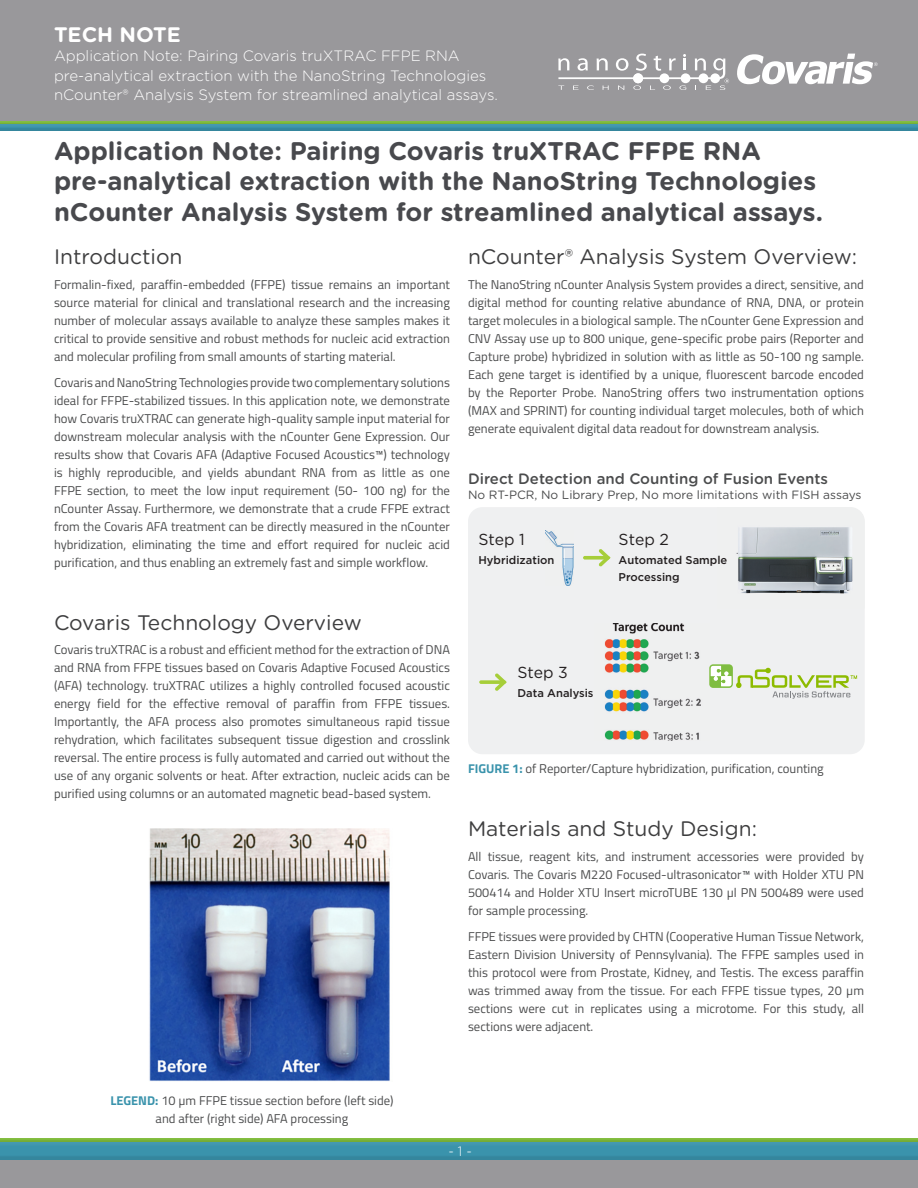
<style>
.page{position:relative;width:918px;height:1188px;background:#fff}
.page>*{position:absolute;margin:0;border:0;box-sizing:border-box;transform-origin:0 0}
.t1{font:700 25.5px/30.6px "Gotham Rounded";color:#48494d}
.sub_head{font:21px "Gotham Rounded";color:#3e3e3f}
.t2{font:700 21px "Gotham Rounded";color:#fff}
.t3{font:15.9px "Gotham";color:#231f20}
.t4{font:300 15px/19.5px "Gotham Rounded";color:#fff}
.body{font:500 15px "Gotham Rounded";color:#4b4c4d}
.body_sm{font:300 13.5px "Gotham Rounded";color:#fff}
.body-2{font:12.75px/18px "Titillium";color:#4b4c4d;text-align:justify}
.body-3{font:12px "Gotham Rounded";color:#4b4c4d}
.t5{font:500 11.25px/16.2px "Gotham";color:#231f20}
.s1{font-weight:700;color:#3a93ac}
</style>
<div class="page">
<div style="left:0;top:1141px;width:918px;height:21px;background:#231f20;opacity:.1"></div>
<div style="left:0;top:0;width:918px;height:121px;background:#99989b"></div>
<div style="left:0;top:121px;width:918px;height:6px;background:#7bb53a"></div>
<div style="left:0;top:124px;width:918px;height:9px;background:#231f20;opacity:.1"></div>
<div style="left:0;top:1160px;width:918px;height:28px;background:#99989b"></div>
<div style="left:0;top:1138px;width:918px;height:6px;background:#231f20;opacity:.1"></div>
<svg style="left:737px;top:54px;width:141px;height:30px"></svg>
<svg style="left:558px;top:54px;width:171px;height:36px"></svg>
<img style="left:149px;top:829px;width:241px;height:252px">
<div style="left:468px;top:507px;width:397px;height:247px;background:#eff0f1;border-radius:14px"></div>
<img style="left:736px;top:513px;width:127px;height:81px">
<img style="left:545px;top:530px;width:29px;height:55px">
<svg style="left:583px;top:556px;width:27px;height:4px"></svg>
<svg style="left:599px;top:549px;width:12px;height:18px"></svg>
<svg style="left:479px;top:680px;width:27px;height:4px"></svg>
<svg style="left:495px;top:673px;width:12px;height:18px"></svg>
<img style="left:604px;top:623px;width:97px;height:118px">
<svg style="left:709px;top:664px;width:24px;height:24px"></svg>
<svg style="left:711px;top:666px;width:146px;height:33px"></svg>
<h2 class="t2" style="left:54px;top:19px;width:128px">TECH NOTE</h2>
<p class="t4" style="left:54px;top:45px;width:445px">Application Note: Pairing Covaris truXTRAC FFPE RNA pre-analytical extraction with the NanoString Technologies nCounter® Analysis System for streamlined analytical assays.</p>
<p class="t1" style="left:54px;top:134px;width:770px">Application Note: Pairing Covaris truXTRAC FFPE RNA pre-analytical extraction with the NanoString Technologies nCounter Analysis System for streamlined analytical assays.</p>
<p class="sub_head" style="left:54px;top:242px;width:130px">Introduction</p>
<p class="body-2" style="left:54px;top:275px;width:398px">Formalin-fixed, paraffin-embedded (FFPE) tissue remains an important source material for clinical and translational research and the increasing number of molecular assays available to analyze these samples makes it critical to provide sensitive and robust methods for nucleic acid extraction and molecular profiling from small amounts of starting material.</p>
<p class="body-2" style="left:54px;top:373px;width:398px">Covaris and NanoString Technologies provide two complementary solutions ideal for FFPE-stabilized tissues. In this application note, we demonstrate how Covaris truXTRAC can generate high-quality sample input material for downstream molecular analysis with the nCounter Gene Expression. Our results show that Covaris AFA (Adaptive Focused Acoustics™) technology is highly reproducible, and yields abundant RNA from as little as one FFPE section, to meet the low input requirement (50- 100 ng) for the nCounter Assay. Furthermore, we demonstrate that a crude FFPE extract from the Covaris AFA treatment can be directly measured in the nCounter hybridization, eliminating the time and effort required for nucleic acid purification, and thus enabling an extremely fast and simple workflow.</p>
<p class="sub_head" style="left:468px;top:242px;width:391px">nCounter® Analysis System Overview:</p>
<p class="body-2" style="left:468px;top:275px;width:398px">The NanoString nCounter Analysis System provides a direct, sensitive, and digital method for counting relative abundance of RNA, DNA, or protein target molecules in a biological sample. The nCounter Gene Expression and CNV Assay use up to 800 unique, gene-specific probe pairs (Reporter and Capture probe) hybridized in solution with as little as 50-100 ng sample.<br>Each gene target is identified by a unique, fluorescent barcode encoded by the Reporter Probe. NanoString offers two instrumentation options (MAX and SPRINT) for counting individual target molecules, both of which generate equivalent digital data readout for downstream analysis.</p>
<p class="body" style="left:468px;top:468px;width:362px">Direct Detection and Counting of Fusion Events</p>
<p class="body-3" style="left:468px;top:487px;width:395px">No RT-PCR, No Library Prep, No more limitations with FISH assays</p>
<p class="t3" style="left:478px;top:530px;width:48px">Step 1</p>
<p class="t5" style="left:478px;top:552px;width:78px">Hybridization</p>
<p class="t3" style="left:619px;top:530px;width:52px">Step 2</p>
<p class="t5" style="left:619px;top:552px;width:110px">Automated Sample<br>Processing</p>
<p class="sub_head" style="left:54px;top:608px;width:309px">Covaris Technology Overview</p>
<p class="body-2" style="left:54px;top:640px;width:398px">Covaris truXTRAC is a robust and efficient method for the extraction of DNA and RNA from FFPE tissues based on Covaris Adaptive Focused Acoustics (AFA) technology. truXTRAC utilizes a highly controlled focused acoustic energy field for the effective removal of paraffin from FFPE tissues.<br>Importantly, the AFA process also promotes simultaneous rapid tissue rehydration, which facilitates subsequent tissue digestion and crosslink reversal. The entire process is fully automated and carried out without the use of any organic solvents or heat. After extraction, nucleic acids can be purified using columns or an automated magnetic bead-based system.</p>
<p class="t3" style="left:517px;top:662px;width:52px">Step 3</p>
<p class="t5" style="left:517px;top:685px;width:78px">Data Analysis</p>
<p class="body-2" style="left:468px;top:759px;width:357px"><span class="s1">FIGURE 1:</span> of Reporter/Capture hybridization, purification, counting</p>
<p class="sub_head" style="left:468px;top:814px;width:291px">Materials and Study Design:</p>
<p class="body-2" style="left:468px;top:847px;width:398px">All tissue, reagent kits, and instrument accessories were provided by Covaris. The Covaris M220 Focused-ultrasonicator™ with Holder XTU PN 500414 and Holder XTU Insert microTUBE 130 μl PN 500489 were used for sample processing.</p>
<p class="body-2" style="left:468px;top:927px;width:398px">FFPE tissues were provided by CHTN (Cooperative Human Tissue Network, Eastern Division University of Pennsylvania). The FFPE samples used in this protocol were from Prostate, Kidney, and Testis. The excess paraffin was trimmed away from the tissue. For each FFPE tissue types, 20 μm sections were cut in replicates using a microtome. For this study, all sections were adjacent.</p>
<p class="body-2" style="left:110px;top:1091px;width:285px;text-align:center"><span class="s1">LEGEND:</span> 10 μm FFPE tissue section before (left side) and after (right side) AFA processing</p>
<p class="body_sm" style="left:448px;top:1142px;width:25px">- 1 -</p>
</div>
